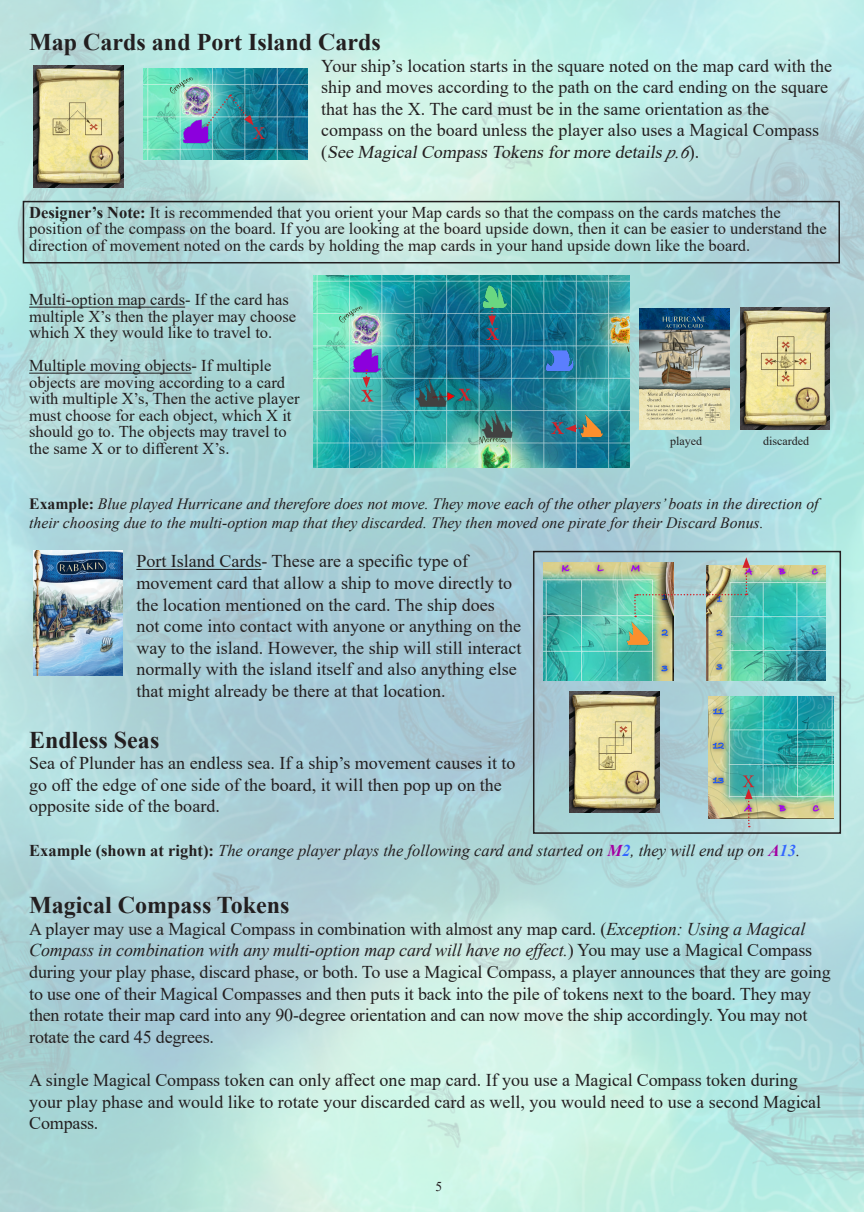
<style>
.page{position:relative;width:864px;height:1212px;background:#fff}
.page>*{position:absolute;margin:0;border:0;box-sizing:border-box;transform-origin:0 0}
.t1{font:700 24px "Times New Roman";color:#231f20}
.t2{font:18px/21.6px "Times New Roman";color:#231f20}
.t3{font:18px "Minion Pro";color:#d2232a}
.t4{font:16.5px/16.5px "Times New Roman";color:#231f20}
.t5{font:italic 16.5px "Times New Roman";color:#231f20}
.t6{font:italic 15.75px/18.9px "Times New Roman";color:#231f20}
.t7{font:13.5px "Times New Roman";color:#231f20}
.t8{font:12px "Times New Roman";color:#231f20}
.s1{font-style:italic}
.s2{font-weight:700}
.s3{font-weight:700;font-style:normal}
.s4{font-weight:700;color:#a300a3}
.s5{font-weight:700;color:#36f}
</style>
<div class="page">
<img style="left:0;top:0;width:863px;height:1212px">
<img style="left:313px;top:275px;width:316px;height:192px">
<hr style="left:29px;top:307px;width:156px;height:1px;background:#231f20">
<hr style="left:29px;top:373px;width:162px;height:1px;background:#231f20">
<hr style="left:136px;top:569px;width:125px;height:1px;background:#231f20">
<img style="left:352px;top:347px;width:29px;height:26px">
<svg style="left:361px;top:370px;width:12px;height:32px"></svg>
<img style="left:479px;top:284px;width:29px;height:28px">
<svg style="left:486px;top:307px;width:12px;height:33px"></svg>
<img style="left:577px;top:411px;width:29px;height:29px">
<svg style="left:551px;top:422px;width:32px;height:12px"></svg>
<img style="left:708px;top:697px;width:125px;height:121px">
<img style="left:542px;top:563px;width:131px;height:117px">
<img style="left:569px;top:691px;width:89px;height:122px">
<img style="left:623px;top:619px;width:29px;height:29px">
<img style="left:706px;top:566px;width:118px;height:114px">
<img style="left:634px;top:557px;width:115px;height:60px">
<svg style="left:742px;top:775px;width:12px;height:52px"></svg>
<img style="left:639px;top:308px;width:89px;height:122px">
<img style="left:740px;top:308px;width:89px;height:122px">
<img style="left:33px;top:551px;width:90px;height:124px">
<img style="left:34px;top:65px;width:89px;height:122px">
<img style="left:144px;top:68px;width:163px;height:91px">
<img style="left:182px;top:117px;width:29px;height:30px">
<svg style="left:207px;top:95px;width:46px;height:31px"></svg>
<img style="left:414px;top:376px;width:35px;height:34px">
<img style="left:480px;top:407px;width:35px;height:35px">
<img style="left:427px;top:382px;width:30px;height:31px">
<img style="left:545px;top:346px;width:30px;height:27px">
<div style="left:23px;top:201px;width:816px;height:62px;border:2px solid #231f20"></div>
<svg style="left:458px;top:389px;width:12px;height:11px"></svg>
<div style="left:532px;top:551px;width:308px;height:283px;border:2px solid #231f20"></div>
<p class="t1" style="left:29px;top:25px;width:353px">Map Cards and Port Island Cards</p>
<p class="t2" style="left:321px;top:54px;width:512px">Your ship’s location starts in the square noted on the map card with the ship and moves according to the path on the card ending on the square that has the X. The card must be in the same orientation as the</p>
<p class="t2" style="left:321px;top:119px;width:499px">compass on the board unless the player also uses a Magical Compass ( <span class="s1">See MagicalCompassTokensformore details</span><span class="s1">p.6</span>) .</p>
<p class="t3" style="left:253px;top:121px;width:13px">X</p>
<p class="t4" style="left:29px;top:203px;width:752px"><span class="s2">Designer’s Note:</span> It is recommended that you orient your Map cards so that the compass on the cards matches the</p>
<p class="t4" style="left:29px;top:220px;width:798px">position of the compass on the board. If you are looking at the board upside down, then it can be easier to understand the direction of movement noted on the cards by holding the map cards in your hand upside down like the board.</p>
<p class="t4" style="left:29px;top:291px;width:268px">Multi-option map cards- If the card has multiple X’s then the player may choose which X they would like to travel to.</p>
<p class="t4" style="left:29px;top:357px;width:272px">Multiple moving objects- If multiple objects are moving according to a card with multiple X’s, Then the active player must choose for each object, which X it should go to. The objects may travel to</p>
<p class="t4" style="left:29px;top:440px;width:202px">the same X or to different X’s.</p>
<p class="t8" style="left:670px;top:432px;width:33px">played</p>
<p class="t8" style="left:762px;top:432px;width:47px">discarded</p>
<p class="t6" style="left:29px;top:494px;width:790px"><span class="s3">Example:</span> Blue played Hurricane and therefore does not move. They move each of the other players’ boats in the direction of their choosing due to the multi-option map that they discarded. They then moved one pirate for their Discard Bonus.</p>
<p class="t2" style="left:136px;top:550px;width:333px">Port Island Cards- These are a specific type of</p>
<p class="t2" style="left:136px;top:572px;width:386px">movement card that allow a ship to move directly to the location mentioned on the card. The ship does not come into contact with anyone or anything on the way to the island. However, the ship will still interact normally with the island itself and also anything else that might already be there at that location.</p>
<p class="t1" style="left:29px;top:722px;width:132px">Endless Seas</p>
<p class="t2" style="left:29px;top:752px;width:487px">Sea of Plunder has an endless sea. If a ship’s movement causes it to</p>
<p class="t2" style="left:29px;top:773px;width:474px">go off the edge of one side of the board, it will then pop up on the</p>
<p class="t2" style="left:29px;top:795px;width:192px">opposite side of the board.</p>
<p class="t5" style="left:29px;top:839px;width:772px"><span class="s3">Example (shown at right):</span> The orange player plays the following card and started on <span class="s4">M</span><span class="s5">2</span>, they will end up on <span class="s4">A</span><span class="s5">13</span>.</p>
<p class="t1" style="left:29px;top:888px;width:262px">Magical Compass Tokens</p>
<p class="t2" style="left:29px;top:917px;width:802px">A player may use a Magical Compass in combination with almost any map card. (<span class="s1">Exception: Using a Magical Compass in combination with any multi-option map card will have no effect.</span>) You may use a Magical Compass during your play phase, discard phase, or both. To use a Magical Compass, a player announces that they are going to use one of their Magical Compasses and then puts it back into the pile of tokens next to the board. They may then rotate their map card into any 90-degree orientation and can now move the ship accordingly. You may not rotate the card 45 degrees.</p>
<p class="t2" style="left:29px;top:1068px;width:793px">A single Magical Compass token can only affect one map card. If you use a Magical Compass token during your play phase and would like to rotate your discarded card as well, you would need to use a second Magical<br>Compass.</p>
<p class="t7" style="left:435px;top:1176px;width:8px">5</p>
</div>
